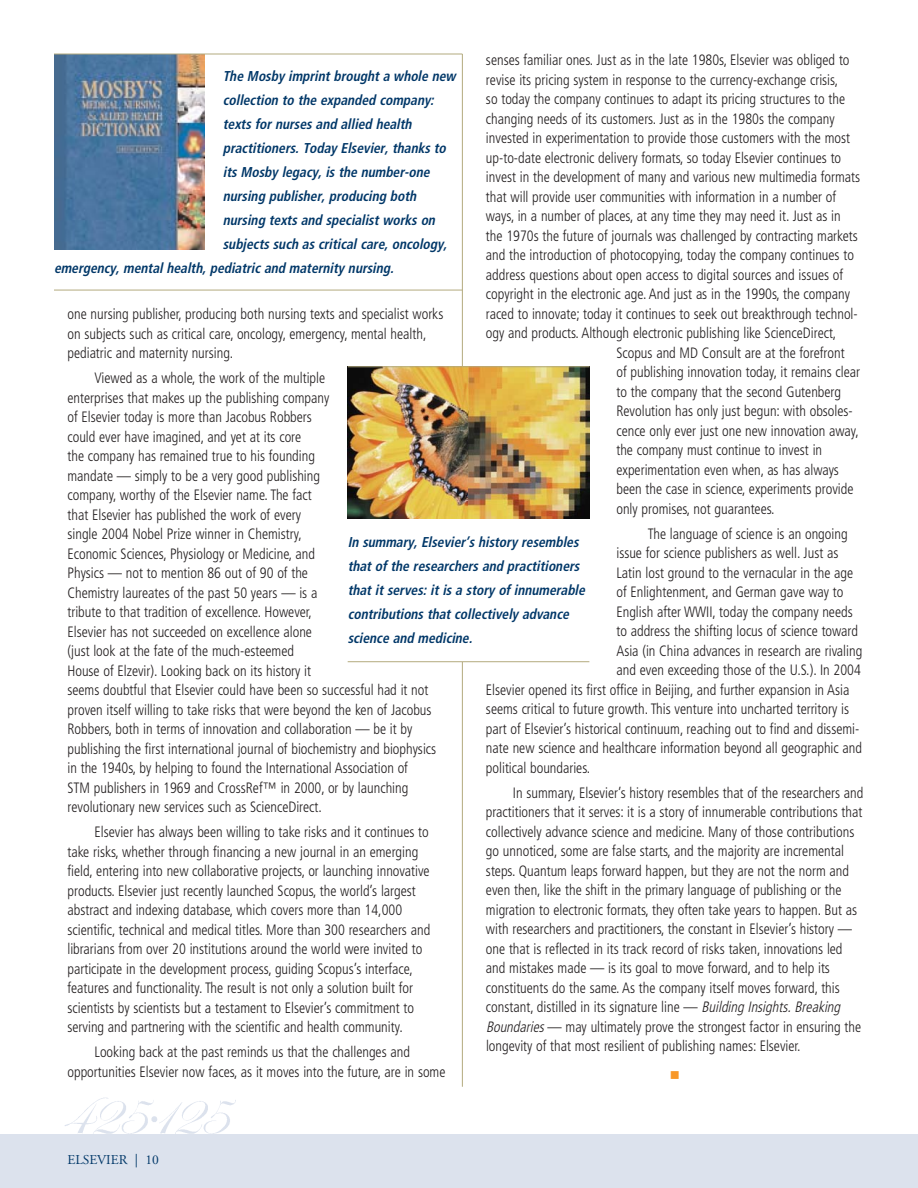
<style>
.page{position:relative;width:918px;height:1188px;background:#fff}
.page>*{position:absolute;margin:0;border:0;box-sizing:border-box;transform-origin:0 0}
.t1{font:300 condensed 15px/19.5px "Frutiger";color:#231f20;scale:.95 1}
.t2{font:italic 700 condensed 14.25px/24px "Frutiger";color:#003768;scale:.95 1}
.t3{font:13.5px "Adobe Garamond";color:#003768}
.s1{font-style:italic}
</style>
<div class="page">
<img style="left:64px;top:1097px;width:172px;height:37px">
<div style="left:0;top:1134px;width:918px;height:54px;background:#dce2ed"></div>
<img style="left:54px;top:55px;width:151px;height:195px">
<hr style="left:54px;top:54px;width:408px;height:1px;background:#b3aa7e">
<hr style="left:54px;top:290px;width:408px;height:1px;background:#b3aa7e">
<hr style="left:462px;top:54px;width:1px;height:1033px;background:#b3aa7e">
<div style="left:348px;top:367px;width:241px;height:294px;background:#fff"></div>
<hr style="left:348px;top:661px;width:241px;height:1px;background:#b3aa7e">
<img style="left:348px;top:368px;width:121px;height:151px">
<img style="left:469px;top:368px;width:120px;height:151px">
<hr style="left:348px;top:367px;width:242px;height:1px;background:#b3aa7e">
<p class="t1" style="left:486px;top:51px;width:384px">senses familiar ones. Just as in the late 1980s, Elsevier was obliged to</p>
<p class="t1" style="left:486px;top:71px;width:372px">revise its pricing system in response to the currency-exchange crisis,</p>
<p class="t1" style="left:486px;top:90px;width:380px">so today the company continues to adapt its pricing structures to the</p>
<p class="t1" style="left:486px;top:110px;width:369px">changing needs of its customers. Just as in the 1980s the company</p>
<p class="t1" style="left:486px;top:129px;width:385px">invested in experimentation to provide those customers with the most</p>
<p class="t1" style="left:486px;top:149px;width:375px">up-to-date electronic delivery formats, so today Elsevier continues to</p>
<p class="t1" style="left:486px;top:168px;width:395px">invest in the development of many and various new multimedia formats</p>
<p class="t1" style="left:486px;top:188px;width:370px">that will provide user communities with information in a number of</p>
<p class="t1" style="left:486px;top:207px;width:375px">ways, in a number of places, at any time they may need it. Just as in</p>
<p class="t1" style="left:486px;top:227px;width:393px">the 1970s the future of journals was challenged by contracting markets</p>
<p class="t1" style="left:486px;top:246px;width:389px">and the introduction of photocopying, today the company continues to</p>
<p class="t1" style="left:486px;top:266px;width:378px">address questions about open access to digital sources and issues of</p>
<p class="t1" style="left:486px;top:285px;width:385px">copyright in the electronic age. And just as in the 1990s, the company</p>
<p class="t1" style="left:486px;top:305px;width:393px">raced to innovate; today it continues to seek out breakthrough technol-</p>
<p class="t1" style="left:486px;top:324px;width:370px">ogy and products. Although electronic publishing like ScienceDirect,</p>
<p class="t1" style="left:616px;top:344px;width:242px">Scopus and MD Consult are at the forefront</p>
<p class="t1" style="left:616px;top:363px;width:258px">of publishing innovation today, it remains clear</p>
<p class="t1" style="left:616px;top:383px;width:238px">to the company that the second Gutenberg</p>
<p class="t1" style="left:616px;top:402px;width:250px">Revolution has only just begun: with obsoles-</p>
<p class="t1" style="left:616px;top:422px;width:257px">cence only ever just one new innovation away,</p>
<p class="t1" style="left:616px;top:441px;width:218px">the company must continue to invest in</p>
<p class="t1" style="left:616px;top:461px;width:236px">experimentation even when, as has always</p>
<p class="t1" style="left:616px;top:480px;width:251px">been the case in science, experiments provide</p>
<p class="t1" style="left:616px;top:500px;width:168px">only promises, not guarantees.</p>
<p class="t1" style="left:648px;top:525px;width:212px">The language of science is an ongoing</p>
<p class="t1" style="left:616px;top:544px;width:235px">issue for science publishers as well. Just as</p>
<p class="t1" style="left:616px;top:564px;width:251px">Latin lost ground to the vernacular in the age</p>
<p class="t1" style="left:616px;top:583px;width:241px">of Enlightenment, and German gave way to</p>
<p class="t1" style="left:616px;top:603px;width:250px">English after WWII, today the company needs</p>
<p class="t1" style="left:616px;top:622px;width:256px">to address the shifting locus of science toward</p>
<p class="t1" style="left:616px;top:642px;width:260px">Asia (in China advances in research are rivaling</p>
<p class="t1" style="left:616px;top:661px;width:259px">and even exceeding those of the U.S.). In 2004</p>
<p class="t1" style="left:486px;top:681px;width:384px">Elsevier opened its first office in Beijing, and further expansion in Asia</p>
<p class="t1" style="left:486px;top:700px;width:384px">seems critical to future growth. This venture into uncharted territory is</p>
<p class="t1" style="left:486px;top:720px;width:394px">part of Elsevier’s historical continuum, reaching out to find and dissemi-</p>
<p class="t1" style="left:486px;top:739px;width:397px">nate new science and healthcare information beyond all geographic and</p>
<p class="t1" style="left:486px;top:759px;width:111px">political boundaries.</p>
<p class="t1" style="left:486px;top:784px;width:399px;text-indent:27px">In summary, Elsevier’s history resembles that of the researchers and practitioners that it serves: it is a story of innumerable contributions that collectively advance science and medicine. Many of those contributions go unnoticed, some are false starts, and the majority are incremental steps. Quantum leaps forward happen, but they are not the norm and even then, like the shift in the primary language of publishing or the migration to electronic formats, they often take years to happen. But as with researchers and practitioners, the constant in Elsevier’s history — one that is reflected in its track record of risks taken, innovations led and mistakes made — is its goal to move forward, and to help its constituents do the same. As the company itself moves forward, this constant, distilled in its signature line — <span class="s1">Building Insights.Breaking Boundaries</span>— may ultimately prove the strongest factor in ensuring the longevity of that most resilient of publishing names: Elsevier.</p>
<p class="t2" style="left:223px;top:65px;width:249px">The Mosby imprint brought a whole new</p>
<p class="t2" style="left:223px;top:89px;width:227px">collection to the expanded company:</p>
<p class="t2" style="left:223px;top:113px;width:203px">texts for nurses and allied health</p>
<p class="t2" style="left:223px;top:137px;width:239px">practitioners. Today Elsevier, thanks to</p>
<p class="t2" style="left:223px;top:161px;width:222px">its Mosby legacy, is the number-one</p>
<p class="t2" style="left:223px;top:185px;width:208px">nursing publisher, producing both</p>
<p class="t2" style="left:223px;top:209px;width:228px">nursing texts and specialist works on</p>
<p class="t2" style="left:223px;top:233px;width:240px">subjects such as critical care, oncology,</p>
<p class="t2" style="left:54px;top:257px;width:362px">emergency, mental health, pediatric and maternity nursing.</p>
<p class="t1" style="left:68px;top:306px;width:397px">one nursing publisher, producing both nursing texts and specialist works on subjects such as critical care, oncology, emergency, mental health, pediatric and maternity nursing.</p>
<p class="t1" style="left:68px;top:369px;width:390px;text-indent:27px">Viewed as a whole, the work of the multiple<br>enterprises that makes up the publishing company<br>of Elsevier today is more than Jacobus Robbers<br>could ever have imagined, and yet at its core<br>the company has remained true to his founding<br>mandate — simply to be a very good publishing<br>company, worthy of the Elsevier name. The fact<br>that Elsevier has published the work of every<br>single 2004 Nobel Prize winner in Chemistry,<br>Economic Sciences, Physiology or Medicine, and<br>Physics — not to mention 86 out of 90 of the<br>Chemistry laureates of the past 50 years — is a<br>tribute to that tradition of excellence. However,<br>Elsevier has not succeeded on excellence alone<br>(just look at the fate of the much-esteemed<br>House of Elzevir). Looking back on its history it<br>seems doubtful that Elsevier could have been so successful had it not proven itself willing to take risks that were beyond the ken of Jacobus Robbers, both in terms of innovation and collaboration — be it by publishing the first international journal of biochemistry and biophysics in the 1940s, by helping to found the International Association of<br>STM publishers in 1969 and CrossRef™ in 2000, or by launching revolutionary new services such as ScienceDirect.</p>
<p class="t1" style="left:68px;top:823px;width:383px;text-indent:27px">Elsevier has always been willing to take risks and it continues to take risks, whether through financing a new journal in an emerging field, entering into new collaborative projects, or launching innovative products. Elsevier just recently launched Scopus, the world’s largest abstract and indexing database, which covers more than 14,000 scientific, technical and medical titles. More than 300 researchers and librarians from over 20 institutions around the world were invited to participate in the development process, guiding Scopus’s interface, features and functionality. The result is not only a solution built for scientists by scientists but a testament to Elsevier’s commitment to serving and partnering with the scientific and health community.</p>
<p class="t1" style="left:68px;top:1043px;width:399px;text-align:center">Looking back at the past reminds us that the challenges and opportunities Elsevier now faces, as it moves into the future, are in some</p>
<p class="t2" style="left:348px;top:532px;width:254px">In summary, Elsevier’s history resembles that of the researchers and practitioners that it serves: it is a story of innumerable contributions that collectively advance science and medicine.</p>
<p class="t3" style="left:68px;top:1154px;width:93px">ELSEVIER | 10</p>
</div>
